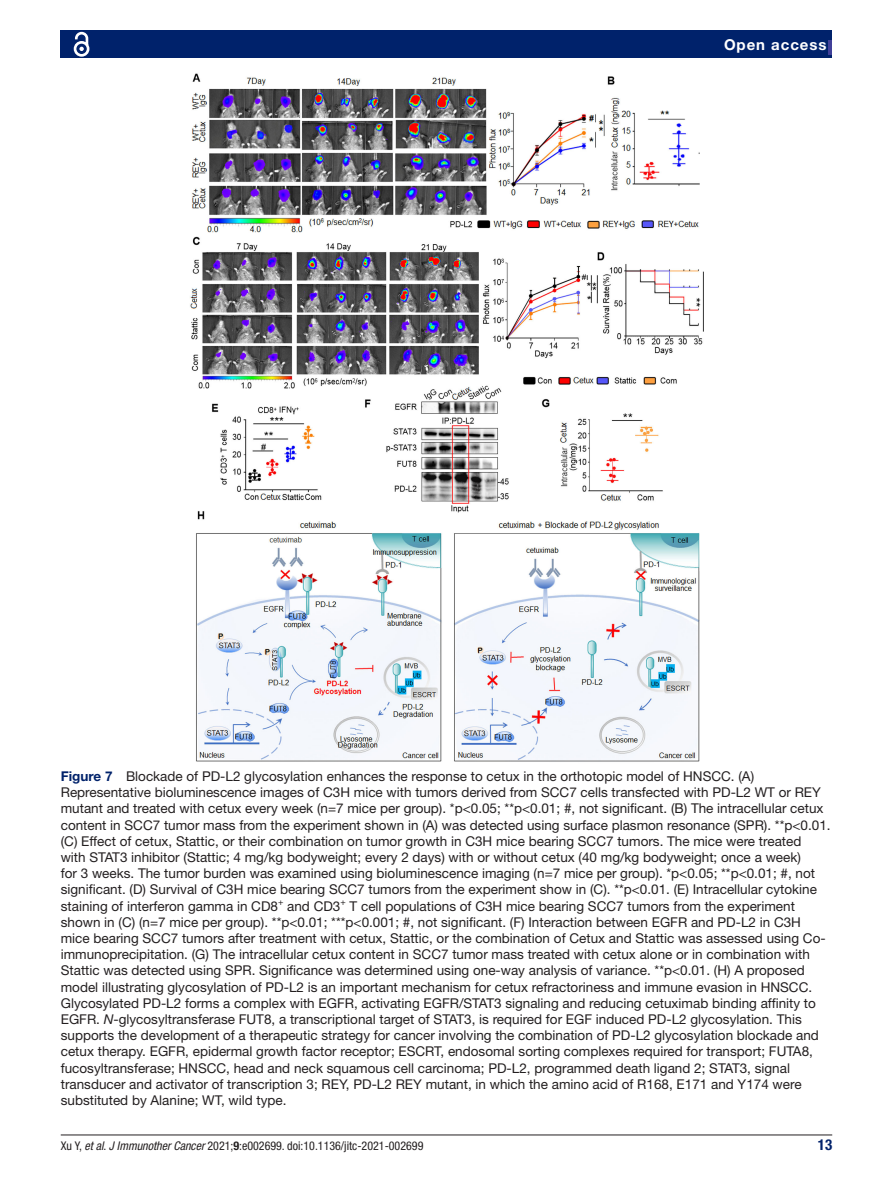
<style>
.page{position:relative;width:893px;height:1191px;background:#fff}
.page>*{position:absolute;margin:0;border:0;box-sizing:border-box;transform-origin:0 0}
.t1{font:700 15px "Helvetica Neue LT Std";letter-spacing:.065em;color:#fff}
.t2{font:700 condensed 15px "Helvetica Neue LT Std";color:#00226b}
.t3{font:13.5px/16.2px "Helvetica Neue LT Std";color:#231f20}
.t4{font:condensed 12px "Helvetica Neue LT Std";color:#231f20}
.t5{font:9px "Helvetica Neue LT Std";color:#231f20}
.s1{font-weight:700;color:#00226b}
.s2{font-style:italic}
.s3{font-weight:700}
</style>
<div class="page">
<hr style="left:61px;top:1134px;width:771px;height:1px;background:#231f20">
<div style="left:61px;top:31px;width:771px;height:27px;background:#00226b"></div>
<hr style="left:828px;top:40px;width:4px;height:15px;background:#414099">
<svg style="left:73px;top:31px;width:17px;height:26px"></svg>
<img style="left:190px;top:73px;width:514px;height:689px">
<p class="t1" style="left:724px;top:35px;width:104px">Open access</p>
<p class="t3" style="left:61px;top:768px;width:771px"><span class="s1">Figure 7</span> Blockade of PD-L2 glycosylation enhances the response to cetux in the orthotopic model of HNSCC. (A)<br>Representative bioluminescence images of C3H mice with tumors derived from SCC7 cells transfected with PD-L2 WT or REY mutant and treated with cetux every week (n=7 mice per group). *p&lt;0.05; **p&lt;0.01; #, not significant. (B) The intracellular cetux content in SCC7 tumor mass from the experiment shown in (A) was detected using surface plasmon resonance (SPR). **p&lt;0.01. (C) Effect of cetux, Stattic, or their combination on tumor growth in C3H mice bearing SCC7 tumors. The mice were treated<br>with STAT3 inhibitor (Stattic; 4 mg/kg bodyweight; every 2 days) with or without cetux (40 mg/kg bodyweight; once a week)<br>for 3 weeks. The tumor burden was examined using bioluminescence imaging (n=7 mice per group). *p&lt;0.05; **p&lt;0.01; #, not significant. (D) Survival of C3H mice bearing SCC7 tumors from the experiment show in (C). **p&lt;0.01. (E) Intracellular cytokine staining of interferon gamma in CD8</p>
<p class="t5" style="left:278px;top:896px;width:7px">+</p>
<p class="t3" style="left:287px;top:897px;width:55px">and CD3</p>
<p class="t5" style="left:340px;top:896px;width:7px">+</p>
<p class="t3" style="left:61px;top:897px;width:766px;text-indent:289px">T cell populations of C3H mice bearing SCC7 tumors from the experiment shown in (C) (n=7 mice per group). **p&lt;0.01; ***p&lt;0.001; #, not significant. (F) Interaction between EGFR and PD-L2 in C3H mice bearing SCC7 tumors after treatment with cetux, Stattic, or the combination of Cetux and Stattic was assessed using Co&shy;immunoprecipitation. (G) The intracellular cetux content in SCC7 tumor mass treated with cetux alone or in combination with Stattic was detected using SPR. Significance was determined using one-way analysis of variance. **p&lt;0.01. (H) A proposed model illustrating glycosylation of PD-L2 is an important mechanism for cetux refractoriness and immune evasion in HNSCC.<br>Glycosylated PD-L2 forms a complex with EGFR, activating EGFR/STAT3 signaling and reducing cetuximab binding affinity to EGFR. <span class="s2">N</span>-glycosyltransferase FUT8, a transcriptional target of STAT3, is required for EGF induced PD-L2 glycosylation. This supports the development of a therapeutic strategy for cancer involving the combination of PD-L2 glycosylation blockade and cetux therapy. EGFR, epidermal growth factor receptor; ESCRT, endosomal sorting complexes required for transport; FUTA8, fucosyltransferase; HNSCC, head and neck squamous cell carcinoma; PD-L2, programmed death ligand 2; STAT3, signal transducer and activator of transcription 3; REY, PD-L2 REY mutant, in which the amino acid of R168, E171 and Y174 were substituted by Alanine; WT, wild type.</p>
<p class="t4" style="left:61px;top:1138px;width:364px">Xu Y, <span class="s2">et al</span>. <span class="s2">J Immunother Cancer</span> 2021;<span class="s3">9</span>:e002699. doi:10.1136/jitc-2021-002699</p>
<p class="t2" style="left:818px;top:1135px;width:16px">13</p>
</div>
